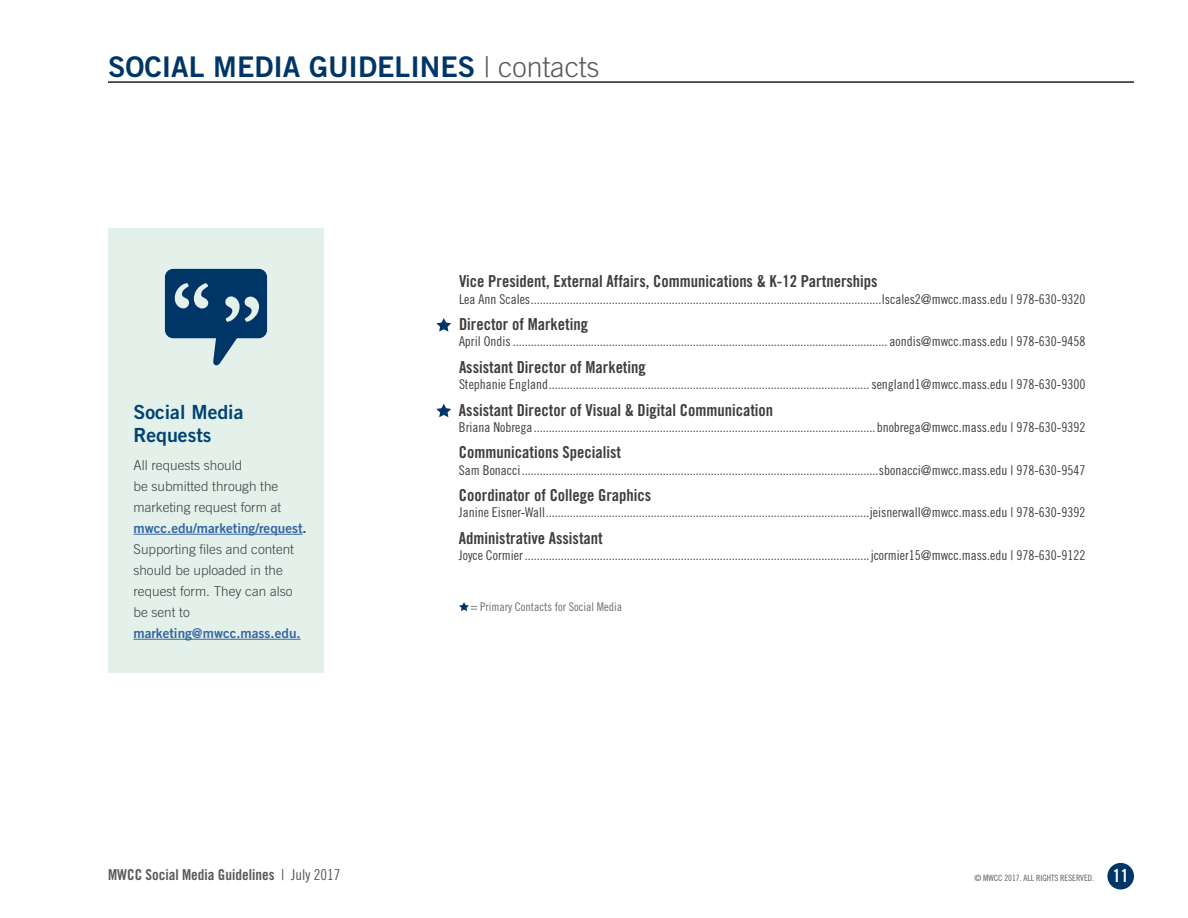
<style>
.page{position:relative;width:1188px;height:918px;background:#fff}
.page>*{position:absolute;margin:0;border:0;box-sizing:border-box;transform-origin:0 0}
.t1{font:28.5px "Trade Gothic Bold Two";color:#003667}
.t2{font:19.5px/23.4px "Trade Gothic Bold Two";color:#004372}
.t3{font:16.5px "Trade Gothic Bold Cond Twenty";color:#3e3e3f}
.t4{font:15px "Trade Gothic Bold Cond Twenty";color:#57585a}
.t5{font:13.5px "Trade Gothic Cond Eighteen";color:#3e3e3f}
.Side_Text{font:300 13.5px/21px "Trade Gothic";color:#3e3e3f}
.t6{font:12px "Trade Gothic Cond Eighteen";color:#6c6d70}
.t7{font:8.7px "Trade Gothic Cond Eighteen";color:#57585a}
.s1{font-family:"Trade Gothic";font-weight:300;color:#57585a}
.s2{font-family:"Trade Gothic Bold Two";font-weight:400;color:#3667a4}
.s3{font-family:"Trade Gothic Bold Two";font-weight:400}
.s4{font-family:"Trade Gothic Cond Eighteen"}
.s5{font-family:"Trade Gothic Bold Cond Twenty";font-size:18px;color:#fff}
</style>
<div class="page">
<div style="left:1107px;top:863px;width:27px;height:27px;background:#003667;border-radius:50%"></div>
<hr style="left:108px;top:81px;width:1026px;height:2px;background:#231f20">
<div style="left:108px;top:229px;width:216px;height:444px;background:#e4f1eb"></div>
<hr style="left:133px;top:534px;width:170px;height:1px;background:#3667a4">
<hr style="left:133px;top:639px;width:168px;height:1px;background:#3667a4">
<svg style="left:436px;top:404px;width:15px;height:13px"></svg>
<svg style="left:459px;top:602px;width:10px;height:9px"></svg>
<svg style="left:436px;top:318px;width:15px;height:14px"></svg>
<svg style="left:165px;top:269px;width:102px;height:97px"></svg>
<p class="t1" style="left:108px;top:49px;width:493px">SOCIAL MEDIA GUIDELINES <span class="s1">| contacts</span></p>
<p class="t2" style="left:133px;top:400px;width:111px">Social Media<br>Requests</p>
<p class="Side_Text" style="left:133px;top:454px;width:175px">All requests should<br>be submitted through the marketing request form at <span class="s2">mwcc.edu/marketing/request</span><span class="s3">.<br></span>Supporting files and content should be uploaded in the request form. They can also be sent to <span class="s2">marketing@mwcc.mass.edu.</span></p>
<p class="t3" style="left:459px;top:271px;width:420px">Vice President, External Affairs, Communications &amp; K-12 Partnerships</p>
<p class="t5" style="left:459px;top:291px;width:628px">Lea Ann Scales.....................................................................................................................lscales2@mwcc.mass.edu | 978-630-9320</p>
<p class="t3" style="left:459px;top:314px;width:131px">Director of Marketing</p>
<p class="t5" style="left:459px;top:333px;width:628px">April Ondis ............................................................................................................................. aondis@mwcc.mass.edu | 978-630-9458</p>
<p class="t3" style="left:459px;top:357px;width:188px">Assistant Director of Marketing</p>
<p class="t5" style="left:459px;top:376px;width:628px">Stephanie England...........................................................................................................sengland1@mwcc.mass.edu | 978-630-9300</p>
<p class="t3" style="left:459px;top:400px;width:316px">Assistant Director of Visual &amp; Digital Communication</p>
<p class="t5" style="left:459px;top:419px;width:628px">Briana Nobrega..................................................................................................................bnobrega@mwcc.mass.edu | 978-630-9392</p>
<p class="t3" style="left:459px;top:442px;width:164px">Communications Specialist</p>
<p class="t5" style="left:459px;top:462px;width:628px">Sam Bonacci.......................................................................................................................sbonacci@mwcc.mass.edu | 978-630-9547</p>
<p class="t3" style="left:459px;top:485px;width:194px">Coordinator of College Graphics</p>
<p class="t5" style="left:459px;top:504px;width:628px">Janine Eisner-Wall............................................................................................................jeisnerwall@mwcc.mass.edu | 978-630-9392</p>
<p class="t3" style="left:459px;top:528px;width:145px">Administrative Assistant</p>
<p class="t5" style="left:459px;top:547px;width:628px">Joyce Cormier ...................................................................................................................jcormier15@mwcc.mass.edu | 978-630-9122</p>
<p class="t6" style="left:470px;top:599px;width:153px">= Primary Contacts for Social Media</p>
<p class="t4" style="left:108px;top:866px;width:234px">MWCC Social Media Guidelines <span class="s4">| July 2017</span></p>
<p class="t7" style="left:974px;top:873px;width:156px">© MWCC 2017. ALL RIGHTS RESERVED. <span class="s5">11</span></p>
</div>
